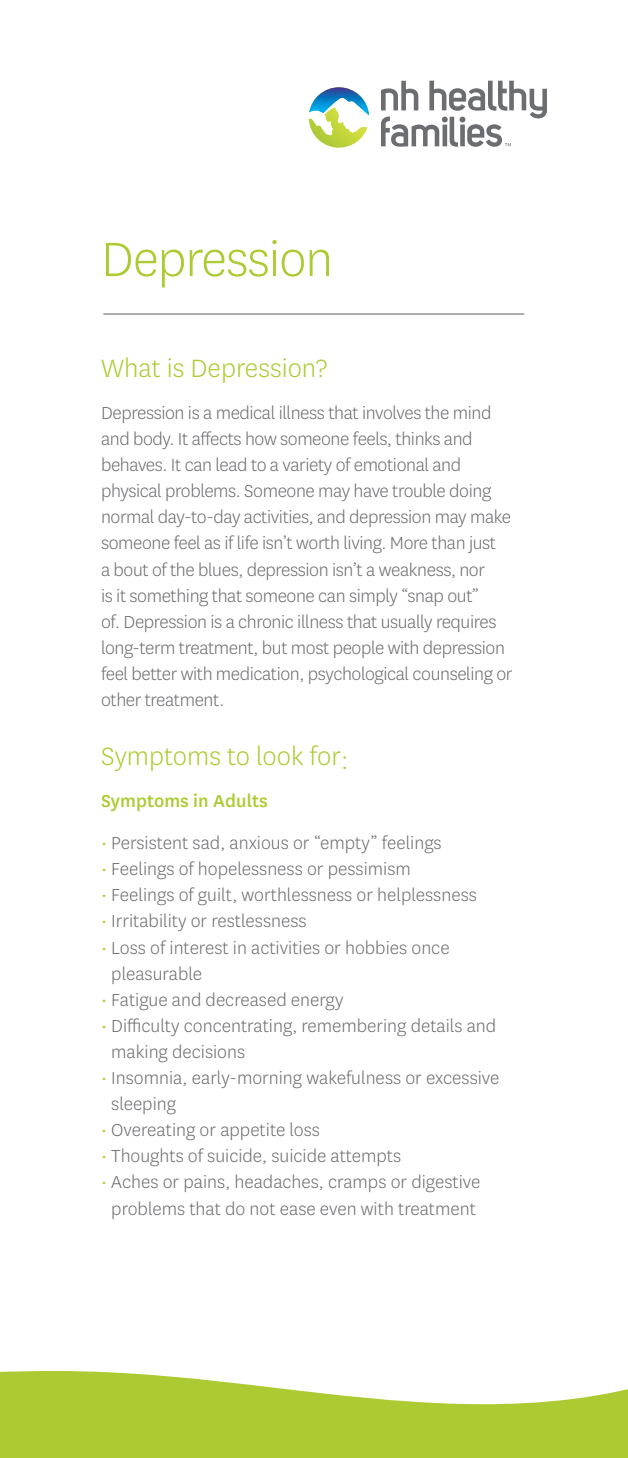
<style>
.page{position:relative;width:628px;height:1458px;background:#fff}
.page>*{position:absolute;margin:0;border:0;box-sizing:border-box;transform-origin:0 0}
.t1{font:300 56.25px "National";letter-spacing:-.02em;color:#accb33}
.t2{font:300 29.25px "National";color:#accb33}
.t3{font:300 20.25px/26.1px "National";letter-spacing:-.015em;color:#6c6d70}
.t4{font:500 20.25px "National";color:#accb33}
.s1{color:#accb33}
</style>
<div class="page">
<svg style="left:0;top:1371px;width:628px;height:87px;fill:#accb33"></svg>
<svg style="left:381px;top:81px;width:166px;height:66px"></svg>
<svg style="left:309px;top:87px;width:60px;height:61px"></svg>
<hr style="left:103px;top:313px;width:421px;height:2px;background:#6c6d70">
<h1 class="t1" style="left:101px;top:224px;width:233px">Depression</h1>
<h2 class="t2" style="left:101px;top:350px;width:228px">What is Depression?</h2>
<p class="t3" style="left:101px;top:399px;width:413px">Depression is a medical illness that involves the mind and body. It affects how someone feels, thinks and behaves. It can lead to a variety of emotional and physical problems. Someone may have trouble doing normal day-to-day activities, and depression may make someone feel as if life isn’t worth living. More than just<br>a bout of the blues, depression isn’t a weakness, nor<br>is it something that someone can simply “snap out”<br>of. Depression is a chronic illness that usually requires long-term treatment, but most people with depression feel better with medication, psychological counseling or other treatment.</p>
<h2 class="t2" style="left:101px;top:737px;width:249px">Symptoms to look for:</h2>
<h3 class="t4" style="left:101px;top:787px;width:168px">Symptoms in Adults</h3>
<p class="t3" style="left:101px;top:829px;width:342px"><span class="s1">•</span> Persistent sad, anxious or “empty” feelings</p>
<p class="t3" style="left:101px;top:855px;width:311px"><span class="s1">•</span> Feelings of hopelessness or pessimism</p>
<p class="t3" style="left:101px;top:882px;width:377px"><span class="s1">•</span> Feelings of guilt, worthlessness or helplessness</p>
<p class="t3" style="left:101px;top:908px;width:207px"><span class="s1">•</span> Irritability or restlessness</p>
<p class="t3" style="left:111px;top:934px;width:340px;text-indent:-10px"><span class="s1">•</span> Loss of interest in activities or hobbies once pleasurable</p>
<p class="t3" style="left:101px;top:986px;width:244px"><span class="s1">•</span> Fatigue and decreased energy</p>
<p class="t3" style="left:111px;top:1012px;width:386px;text-indent:-10px"><span class="s1">•</span> Difficulty concentrating, remembering details and making decisions</p>
<p class="t3" style="left:111px;top:1064px;width:390px;text-indent:-10px"><span class="s1">•</span> Insomnia, early-morning wakefulness or excessive sleeping</p>
<p class="t3" style="left:101px;top:1116px;width:220px"><span class="s1">•</span> Overeating or appetite loss</p>
<p class="t3" style="left:101px;top:1143px;width:302px"><span class="s1">•</span> Thoughts of suicide, suicide attempts</p>
<p class="t3" style="left:101px;top:1169px;width:381px;text-align:center"><span class="s1">•</span> Aches or pains, headaches, cramps or digestive problems that do not ease even with treatment</p>
</div>
